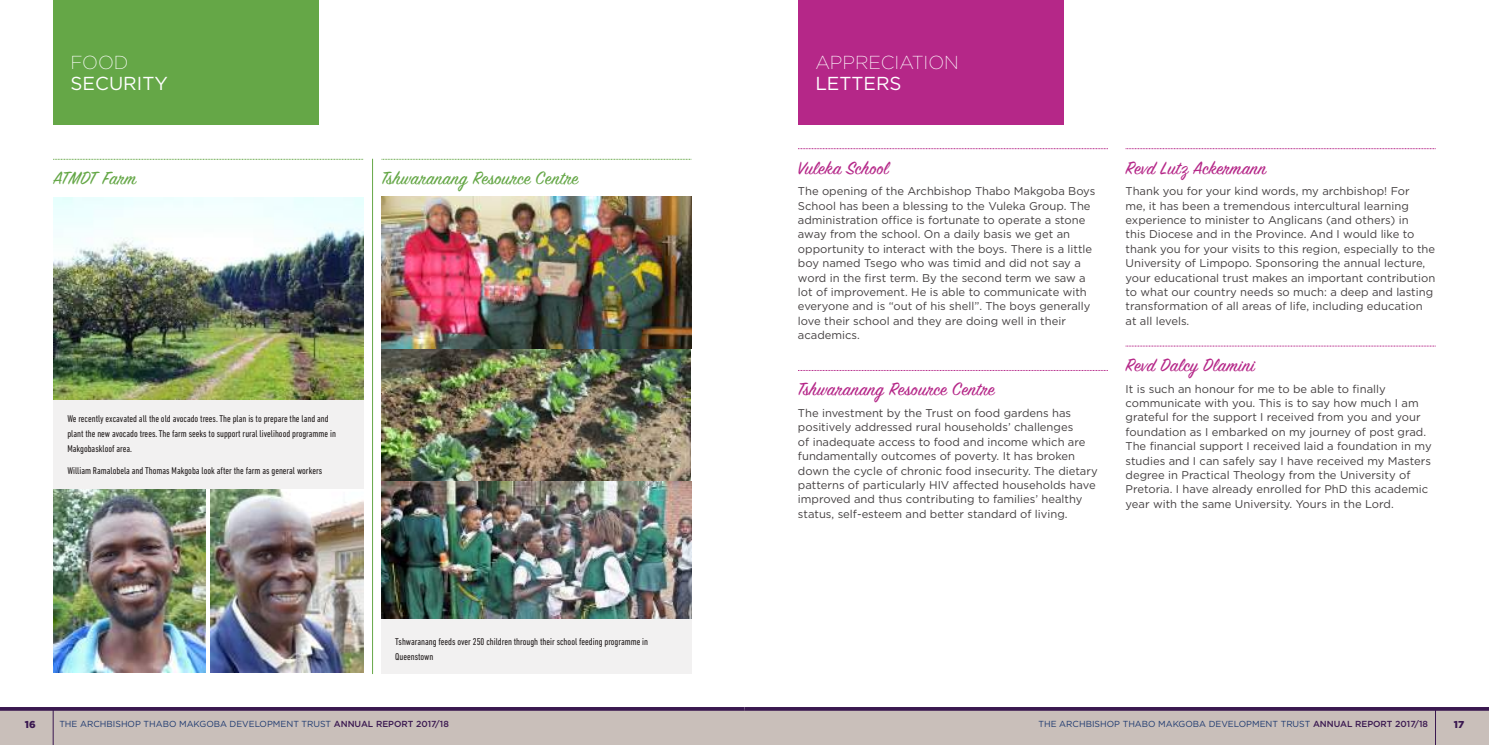
<style>
.page{position:relative;width:1489px;height:745px;background:#fff}
.page>*{position:absolute;margin:0;border:0;box-sizing:border-box;transform-origin:0 0}
.t1{font:20px "Sign Painter House Script";letter-spacing:.02em;color:#b52788}
.t2{font:20px "Sign Painter House Script";letter-spacing:.02em;color:#65a747}
.t3{font:20px "Sign Painter House Script";letter-spacing:-.015em;color:#65a747}
.t4{font:200 18.75px "Gotham";color:#fff}
.t5{font:18.75px "Gotham";color:#fff}
.t6{font:11.25px/14.4px "Gotham";color:#444041}
.t7{font:condensed 10px/15px "DIN Next LT Pro";color:#241f1f}
.t8{font:900 10px "Gotham";color:#3a1850}
.t9{font:8.75px "Gotham";color:#1d3970}
.s1{font-weight:500;color:#3a1850}
</style>
<div class="page">
<div style="left:0;top:709px;width:744px;height:35px;background:#c9bfba"></div>
<div style="left:745px;top:709px;width:743px;height:35px;background:#c9bfba"></div>
<hr style="left:0;top:707px;width:744px;height:3px;background:#3a1850">
<hr style="left:744px;top:707px;width:744px;height:3px;background:#3a1850">
<hr style="left:53px;top:708px;width:1px;height:36px;background:#3a1850">
<hr style="left:1434px;top:708px;width:1px;height:36px;background:#3a1850">
<img style="left:53px;top:197px;width:310px;height:203px">
<div style="left:53px;top:0;width:266px;height:124px;background:#65a747"></div>
<svg style="left:381px;top:159px;width:310px;height:1px"></svg>
<img style="left:381px;top:196px;width:310px;height:422px">
<svg style="left:53px;top:159px;width:310px;height:1px"></svg>
<img style="left:53px;top:488px;width:153px;height:184px">
<img style="left:211px;top:488px;width:152px;height:184px">
<div style="left:53px;top:400px;width:310px;height:88px;background:#f2f1f1"></div>
<div style="left:381px;top:618px;width:310px;height:55px;background:#f2f1f1"></div>
<hr style="left:372px;top:159px;width:1px;height:514px;background:#65a747">
<svg style="left:798px;top:148px;width:309px;height:1px"></svg>
<svg style="left:798px;top:370px;width:309px;height:1px"></svg>
<svg style="left:1125px;top:148px;width:310px;height:1px"></svg>
<svg style="left:1125px;top:345px;width:310px;height:1px"></svg>
<div style="left:798px;top:0;width:265px;height:124px;background:#b52788"></div>
<h2 class="t4" style="left:71px;top:50px;width:59px">FOOD</h2>
<h2 class="t5" style="left:71px;top:71px;width:99px">SECURITY</h2>
<h1 class="t3" style="left:53px;top:166px;width:85px">ATMDT Farm</h1>
<h1 class="t2" style="left:381px;top:166px;width:198px">Tshwaranang Resource Centre</h1>
<p class="t7" style="left:67px;top:411px;width:270px">We recently excavated all the old avocado trees. The plan is to prepare the land and plant the new avocado trees. The farm seeks to support rural livelihood programme in<br>Makgobaskloof area.</p>
<p class="t7" style="left:67px;top:463px;width:256px">William Ramalobela and Thomas Makgoba look after the farm as general workers</p>
<p class="t7" style="left:395px;top:633px;width:254px">Tshwaranang feeds over 250 children through their school feeding programme in<br>Queenstown</p>
<h2 class="t4" style="left:815px;top:50px;width:145px">APPRECIATION</h2>
<h2 class="t5" style="left:815px;top:71px;width:88px">LETTERS</h2>
<h1 class="t1" style="left:798px;top:155px;width:92px">Vuleka School</h1>
<p class="t6" style="left:798px;top:184px;width:299px">The opening of the Archbishop Thabo Makgoba Boys School has been a blessing to the Vuleka Group. The administration office is fortunate to operate a stone away from the school. On a daily basis we get an opportunity to interact with the boys. There is a little boy named Tsego who was timid and did not say a word in the first term. By the second term we saw a lot of improvement. He is able to communicate with everyone and is “out of his shell”. The boys generally love their school and they are doing well in their academics.</p>
<h1 class="t1" style="left:798px;top:377px;width:198px">Tshwaranang Resource Centre</h1>
<p class="t6" style="left:798px;top:405px;width:301px">The investment by the Trust on food gardens has positively addressed rural households’ challenges<br>of inadequate access to food and income which are fundamentally outcomes of poverty. It has broken down the cycle of chronic food insecurity. The dietary patterns of particularly HIV affected households have improved and thus contributing to families’ healthy status, self-esteem and better standard of living.</p>
<h1 class="t1" style="left:1125px;top:155px;width:142px">Revd Lutz Ackermann</h1>
<p class="t6" style="left:1125px;top:184px;width:311px">Thank you for your kind words, my archbishop! For<br>me, it has been a tremendous intercultural learning experience to minister to Anglicans (and others) in<br>this Diocese and in the Province. And I would like to thank you for your visits to this region, especially to the University of Limpopo. Sponsoring the annual lecture, your educational trust makes an important contribution to what our country needs so much: a deep and lasting transformation of all areas of life, including education at all levels.</p>
<h1 class="t1" style="left:1125px;top:352px;width:131px">Revd Dalcy Dlamini</h1>
<p class="t6" style="left:1125px;top:381px;width:307px">It is such an honour for me to be able to finally communicate with you. This is to say how much I am grateful for the support I received from you and your foundation as I embarked on my journey of post grad.<br>The financial support I received laid a foundation in my studies and I can safely say I have received my Masters degree in Practical Theology from the University of Pretoria. I have already enrolled for PhD this academic year with the same University. Yours in the Lord.</p>
<p class="t8" style="left:25px;top:717px;width:12px">16</p>
<p class="t9" style="left:59px;top:718px;width:391px">THE ARCHBISHOP THABO MAKGOBA DEVELOPMENT TRUST <span class="s1">ANNUAL REPORT 2017/18</span></p>
<p class="t9" style="left:1038px;top:718px;width:391px">THE ARCHBISHOP THABO MAKGOBA DEVELOPMENT TRUST <span class="s1">ANNUAL REPORT 2017/18</span></p>
<p class="t8" style="left:1453px;top:717px;width:12px">17</p>
</div>
